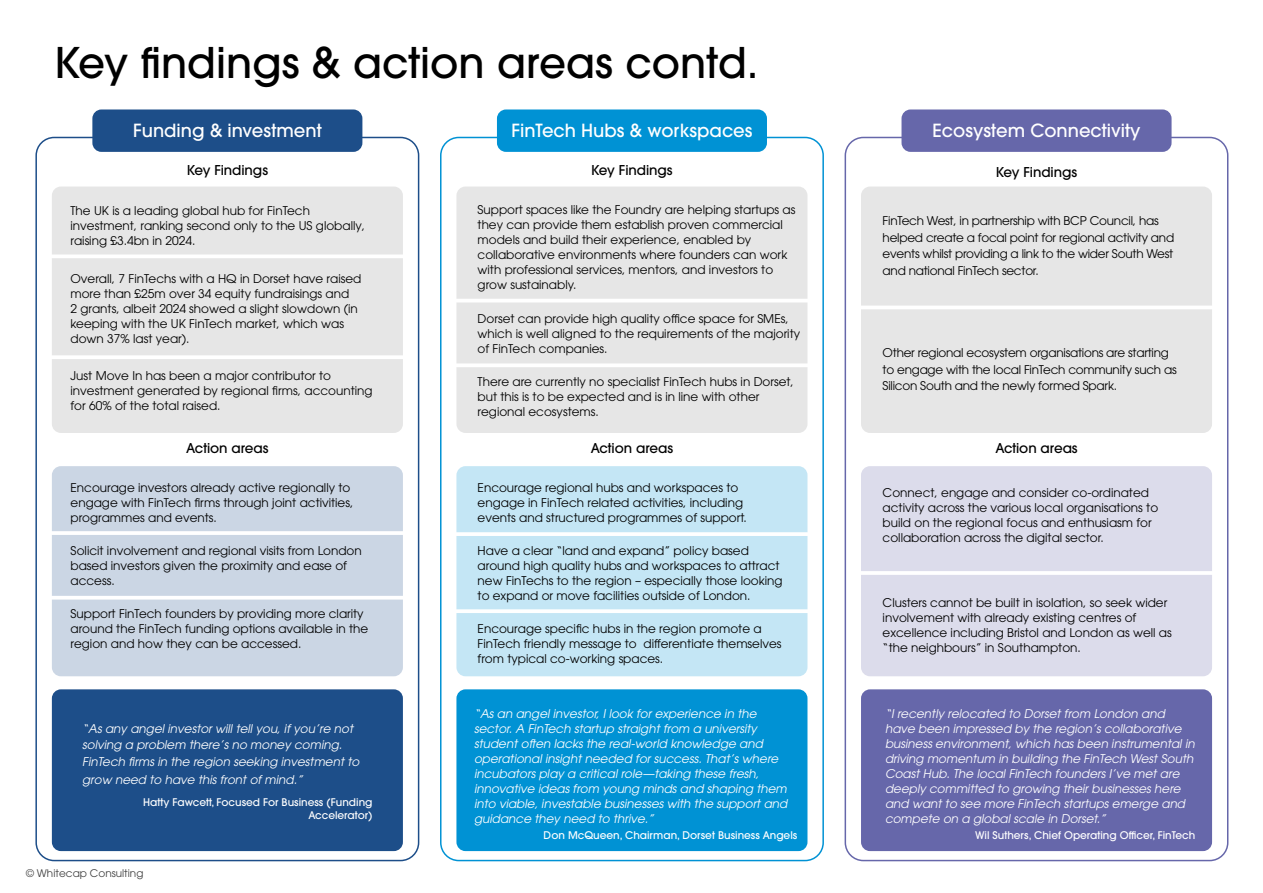
<style>
.page{position:relative;width:1263px;height:893px;background:#fff}
.page>*{position:absolute;margin:0;border:0;box-sizing:border-box;transform-origin:0 0}
.Heading{font:500 42px "ITC Avant Garde Pro";color:#000}
.Main_text_black{font:500 18px "ITC Avant Garde Pro";color:#fff}
.NEW_body{font:500 13.5px "ITC Avant Garde Pro";letter-spacing:-.005em;color:#000}
.List_Paragraph{font:12px/15px "ITC Avant Garde Pro";color:#000}
.Quote_main{font:italic 12px/15px "ITC Avant Garde Pro";color:#fff}
.List_Paragraph-2{font:12px/16.5px "ITC Avant Garde Pro";letter-spacing:-.02em;color:#000}
.Quote_main-2{font:500 10.5px/13.5px "ITC Avant Garde Pro";color:#fff;text-align:right}
.t1{font:10.5px "ITC Avant Garde Pro";color:#404040}
</style>
<div class="page">
<div style="left:844px;top:137px;width:384px;height:724px;border:2px solid #6667aa;border-radius:18px"></div>
<div style="left:861px;top:689px;width:351px;height:162px;background:#6667aa;border-radius:9px"></div>
<div style="left:861px;top:466px;width:351px;height:210px;background:#dcdceb;border-radius:9px"></div>
<div style="left:901px;top:109px;width:270px;height:43px;background:#6667aa;border-radius:9px"></div>
<div style="left:35px;top:137px;width:384px;height:724px;border:2px solid #1d4e89;border-radius:18px"></div>
<div style="left:52px;top:689px;width:351px;height:162px;background:#1d4e89;border-radius:9px"></div>
<div style="left:52px;top:466px;width:351px;height:210px;background:#cbd6e4;border-radius:9px"></div>
<div style="left:92px;top:109px;width:270px;height:43px;background:#1d4e89;border-radius:9px"></div>
<div style="left:440px;top:137px;width:384px;height:724px;border:2px solid #0092d4;border-radius:18px"></div>
<div style="left:456px;top:689px;width:351px;height:162px;background:#0092d4;border-radius:9px"></div>
<div style="left:456px;top:466px;width:351px;height:210px;background:#c4e6f5;border-radius:9px"></div>
<div style="left:497px;top:109px;width:270px;height:43px;background:#0092d4;border-radius:9px"></div>
<div style="left:861px;top:187px;width:351px;height:246px;background:#e6e6e6;border-radius:9px"></div>
<div style="left:456px;top:187px;width:351px;height:246px;background:#e6e6e6;border-radius:9px"></div>
<div style="left:52px;top:187px;width:351px;height:246px;background:#e6e6e6;border-radius:9px"></div>
<svg style="left:52px;top:254px;width:351px;height:4px"></svg>
<hr style="left:40px;top:355px;width:372px;height:4px;background:#fff">
<hr style="left:40px;top:531px;width:372px;height:4px;background:#fff">
<svg style="left:52px;top:596px;width:351px;height:4px"></svg>
<hr style="left:852px;top:306px;width:372px;height:3px;background:#fff">
<hr style="left:854px;top:571px;width:372px;height:4px;background:#fff">
<hr style="left:446px;top:299px;width:372px;height:3px;background:#fff">
<hr style="left:446px;top:363px;width:372px;height:4px;background:#fff">
<svg style="left:456px;top:532px;width:351px;height:4px"></svg>
<svg style="left:456px;top:609px;width:351px;height:4px"></svg>
<p class="Heading" style="left:54px;top:36px;width:706px">Key findings &amp; action areas contd.</p>
<p class="Main_text_black" style="left:133px;top:119px;width:190px">Funding &amp; investment</p>
<p class="Main_text_black" style="left:511px;top:119px;width:243px">FinTech Hubs &amp; workspaces</p>
<p class="NEW_body" style="left:187px;top:162px;width:83px">Key Findings</p>
<p class="NEW_body" style="left:591px;top:162px;width:83px">Key Findings</p>
<p class="List_Paragraph" style="left:71px;top:203px;width:296px">The UK is a leading global hub for FinTech investment, ranking second only to the US globally, raising £3.4bn in 2024.</p>
<p class="List_Paragraph" style="left:71px;top:271px;width:292px">Overall, 7 FinTechs with a HQ in Dorset have raised more than £25m over 34 equity fundraisings and<br>2 grants, albeit 2024 showed a slight slowdown (in keeping with the UK FinTech market, which was down 37% last year).</p>
<p class="List_Paragraph" style="left:71px;top:368px;width:304px">Just Move In has been a major contributor to investment generated by regional firms, accounting for 60% of the total raised.</p>
<p class="List_Paragraph" style="left:478px;top:202px;width:319px">Support spaces like the Foundry are helping startups as they can provide them establish proven commercial models and build their experience, enabled by collaborative environments where founders can work with professional services, mentors, and investors to grow sustainably.</p>
<p class="List_Paragraph" style="left:478px;top:311px;width:324px">Dorset can provide high quality office space for SMEs, which is well aligned to the requirements of the majority of FinTech companies.</p>
<p class="List_Paragraph" style="left:478px;top:374px;width:318px">There are currently no specialist FinTech hubs in Dorset, but this is to be expected and is in line with other regional ecosystems.</p>
<p class="NEW_body" style="left:186px;top:440px;width:84px">Action areas</p>
<p class="NEW_body" style="left:591px;top:440px;width:84px">Action areas</p>
<p class="List_Paragraph" style="left:71px;top:480px;width:284px">Encourage investors already active regionally to engage with FinTech firms through joint activities, programmes and events.</p>
<p class="List_Paragraph" style="left:71px;top:543px;width:293px">Solicit involvement and regional visits from London based investors given the proximity and ease of access.</p>
<p class="List_Paragraph" style="left:71px;top:606px;width:299px">Support FinTech founders by providing more clarity around the FinTech funding options available in the region and how they can be accessed.</p>
<p class="NEW_body" style="left:145px;top:642px;width:165px">Stakeholder perspectives</p>
<p class="List_Paragraph" style="left:478px;top:480px;width:271px">Encourage regional hubs and workspaces to engage in FinTech related activities, including events and structured programmes of support.</p>
<p class="List_Paragraph" style="left:478px;top:543px;width:307px">Have a clear “land and expand” policy based around high quality hubs and workspaces to attract new FinTechs to the region – especially those looking to expand or move facilities outside of London.</p>
<p class="List_Paragraph" style="left:478px;top:621px;width:305px">Encourage specific hubs in the region promote a<br>FinTech friendly message to differentiate themselves from typical co-working spaces.</p>
<p class="NEW_body" style="left:550px;top:642px;width:165px">Stakeholder perspectives</p>
<p class="Quote_main" style="left:82px;top:720px;width:281px;line-height:16.5px">“As any angel investor will tell you, if you’re not solving a problem there’s no money coming.<br>FinTech firms in the region seeking investment to</p>
<p class="Quote_main" style="left:82px;top:772px;width:225px">grow need to have this front of mind.”</p>
<p class="Quote_main-2" style="left:143px;top:795px;width:231px">Hatty Fawcett, Focused For Business (Funding<br>Accelerator)</p>
<p class="Quote_main" style="left:474px;top:706px;width:317px">“As an angel investor, I look for experience in the sector. A FinTech startup straight from a university student often lacks the real-world knowledge and operational insight needed for success. That’s where incubators play a critical role—taking these fresh, innovative ideas from young minds and shaping them into viable, investable businesses with the support and guidance they need to thrive.”</p>
<p class="Quote_main-2" style="left:544px;top:829px;width:255px">Don McQueen, Chairman, Dorset Business Angels</p>
<p class="t1" style="left:26px;top:866px;width:119px">© Whitecap Consulting</p>
<p class="Main_text_black" style="left:932px;top:119px;width:209px">Ecosystem Connectivity</p>
<p class="NEW_body" style="left:996px;top:163px;width:83px">Key Findings</p>
<p class="List_Paragraph-2" style="left:883px;top:212px;width:293px">FinTech West, in partnership with BCP Council, has helped create a focal point for regional activity and events whilst providing a link to the wider South West and national FinTech sector.</p>
<p class="List_Paragraph-2" style="left:883px;top:344px;width:296px">Other regional ecosystem organisations are starting to engage with the local FinTech community such as<br>Silicon South and the newly formed Spark.</p>
<p class="NEW_body" style="left:995px;top:440px;width:84px">Action areas</p>
<p class="List_Paragraph" style="left:883px;top:485px;width:277px">Connect, engage and consider co-ordinated activity across the various local organisations to build on the regional focus and enthusiasm for collaboration across the digital sector.</p>
<p class="List_Paragraph" style="left:883px;top:595px;width:291px">Clusters cannot be built in isolation, so seek wider involvement with already existing centres of excellence including Bristol and London as well as “the neighbours” in Southampton.</p>
<p class="NEW_body" style="left:954px;top:642px;width:165px">Stakeholder perspectives</p>
<p class="Quote_main" style="left:885px;top:706px;width:314px">“I recently relocated to Dorset from London and have been impressed by the region’s collaborative business environment, which has been instrumental in driving momentum in building the FinTech West South Coast Hub. The local FinTech founders I’ve met are deeply committed to growing their businesses here and want to see more FinTech startups emerge and compete on a global scale in Dorset.”</p>
<p class="Quote_main-2" style="left:975px;top:829px;width:222px">Wil Suthers, Chief Operating Officer, FinTech</p>
</div>
